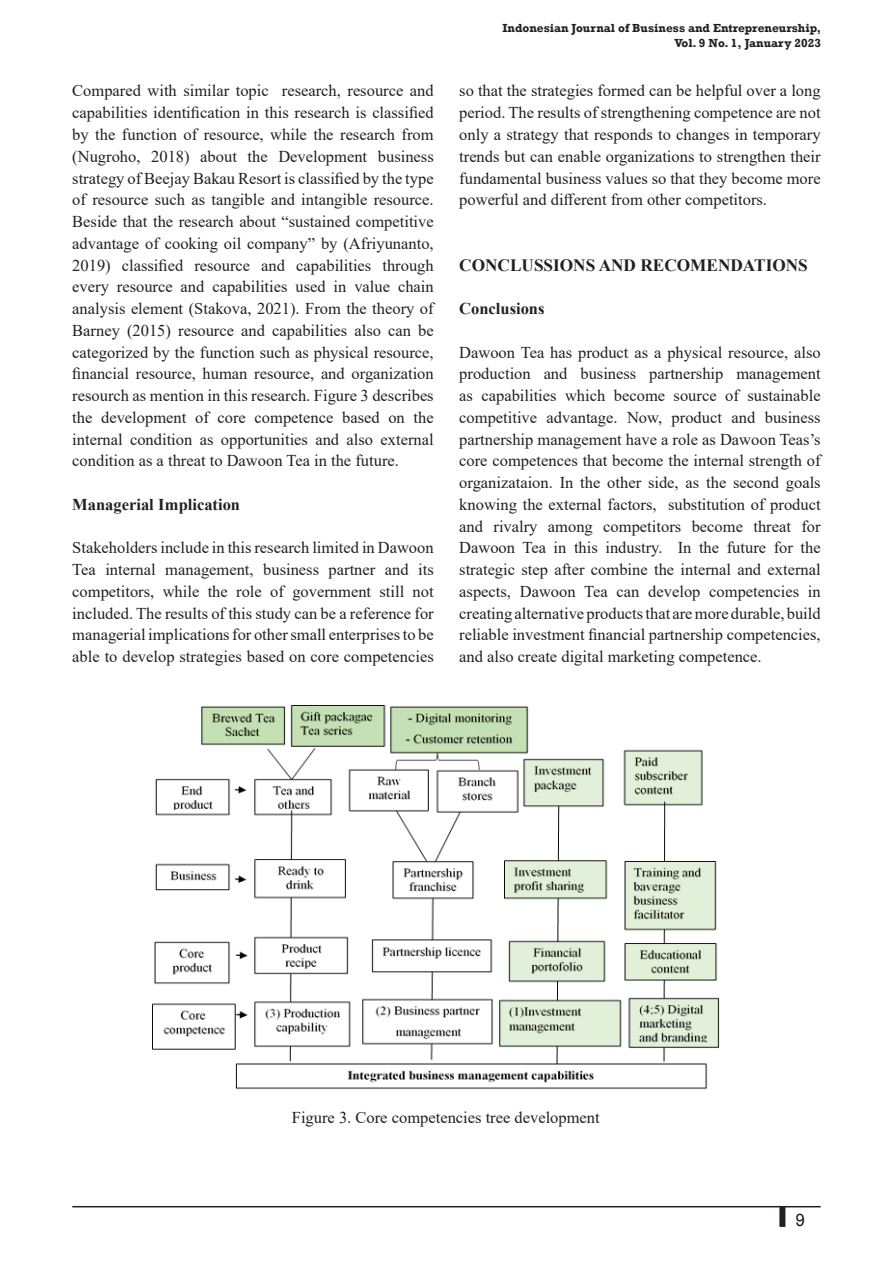
<style>
.page{position:relative;width:893px;height:1263px;background:#fff}
.page>*{position:absolute;margin:0;border:0;box-sizing:border-box;transform-origin:0 0}
.t1{font:18px "Rockwell";color:#231f20}
.Paragraf{font:700 17.25px "Times New Roman";color:#231f20}
.Paragraf-2{font:16.5px/21.8px "Times New Roman";color:#231f20;text-align:justify}
.Paragraf-3{font:700 16.5px "Times New Roman";color:#231f20}
.t2{font:700 12px/15px "Rockwell";color:#231f20;text-align:right}
</style>
<div class="page">
<hr style="left:72px;top:1206px;width:749px;height:1px;background:#231f20">
<div style="left:779px;top:1207px;width:6px;height:20px;background:#231f20"></div>
<img style="left:152px;top:706px;width:568px;height:383px">
<p class="Paragraf-2" style="left:72px;top:80px;width:363px">Compared with similar topic research, resource and capabilities identification in this research is classified by the function of resource, while the research from (Nugroho, 2018) about the Development business strategy of Beejay Bakau Resort is classified by the type of resource such as tangible and intangible resource.<br>Beside that the research about “sustained competitive advantage of cooking oil company” by (Afriyunanto, 2019) classified resource and capabilities through every resource and capabilities used in value chain analysis element (Stakova, 2021). From the theory of Barney (2015) resource and capabilities also can be categorized by the function such as physical resource, financial resource, human resource, and organization resourch as mention in this research. Figure 3 describes the development of core competence based on the internal condition as opportunities and also external condition as a threat to Dawoon Tea in the future.</p>
<p class="Paragraf-3" style="left:72px;top:492px;width:169px">Managerial Implication</p>
<p class="Paragraf-2" style="left:72px;top:536px;width:363px">Stakeholders include in this research limited in Dawoon Tea internal management, business partner and its competitors, while the role of government still not included. The results of this study can be a reference for managerial implications for other small enterprises to be able to develop strategies based on core competencies</p>
<p class="t2" style="left:502px;top:20px;width:320px">Indonesian Journal of Business and Entrepreneurship,<br>Vol. 9 No. 1, January 2023</p>
<p class="Paragraf-2" style="left:459px;top:80px;width:363px">so that the strategies formed can be helpful over a long period. The results of strengthening competence are not only a strategy that responds to changes in temporary trends but can enable organizations to strengthen their fundamental business values so that they become more powerful and different from other competitors.</p>
<p class="Paragraf" style="left:459px;top:252px;width:350px">CONCLUSSIONS AND RECOMENDATIONS</p>
<p class="Paragraf-3" style="left:459px;top:297px;width:87px">Conclusions</p>
<p class="Paragraf-2" style="left:459px;top:341px;width:363px">Dawoon Tea has product as a physical resource, also production and business partnership management as capabilities which become source of sustainable competitive advantage. Now, product and business partnership management have a role as Dawoon Teas’s core competences that become the internal strength of organizataion. In the other side, as the second goals knowing the external factors, substitution of product and rivalry among competitors become threat for Dawoon Tea in this industry. In the future for the strategic step after combine the internal and external aspects, Dawoon Tea can develop competencies in creating alternative products that are more durable, build reliable investment financial partnership competencies, and also create digital marketing competence.</p>
<p class="Paragraf-2" style="left:292px;top:1106px;width:309px">Figure 3. Core competencies tree development</p>
<p class="t1" style="left:796px;top:1209px;width:11px">9</p>
</div>
